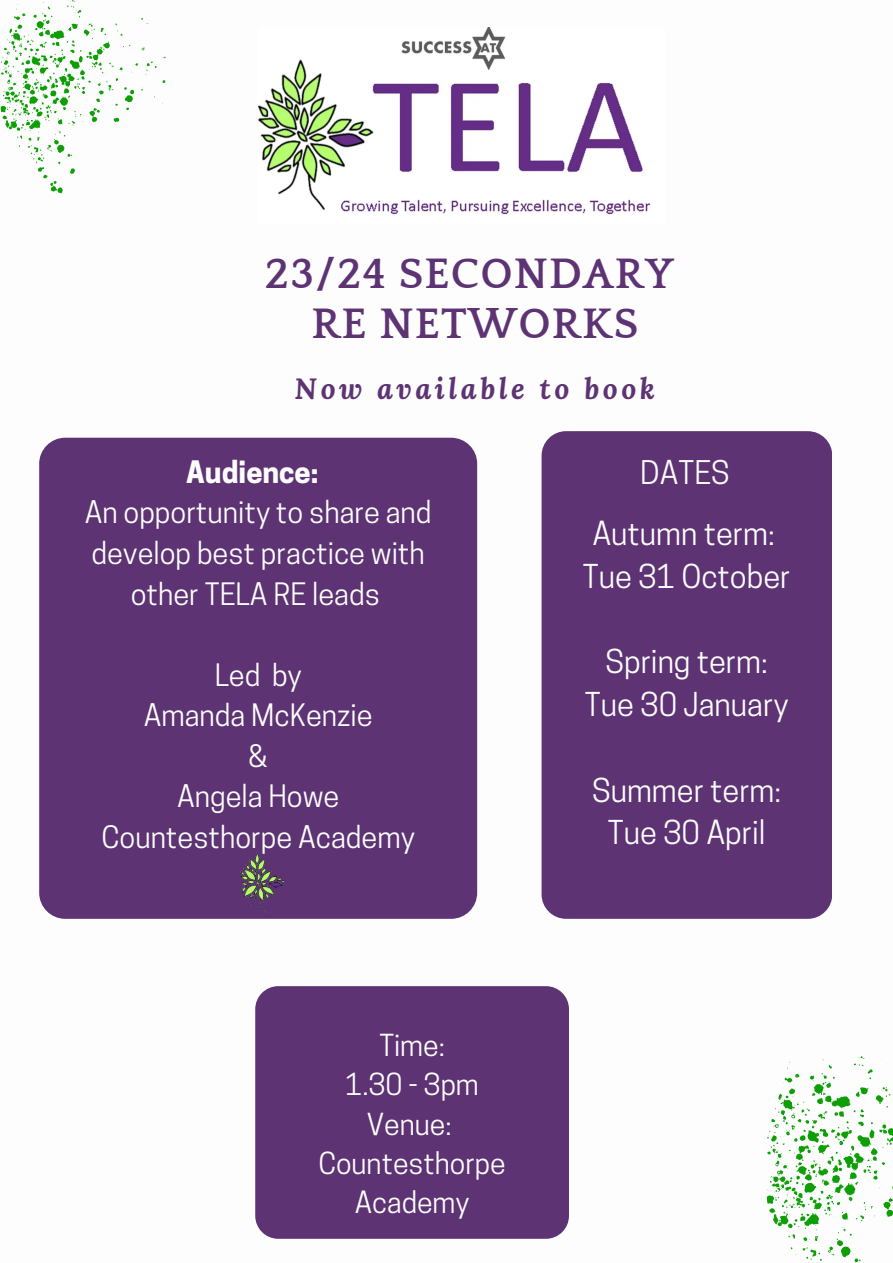
<style>
.page{position:relative;width:893px;height:1263px;background:#fff}
.page>*{position:absolute;margin:0;border:0;box-sizing:border-box;transform-origin:0 0}
.t1{font:700 43.8px "Quattrocento";letter-spacing:.025em;color:#5d3374}
.t2{font:30.9px "Cooper Hewitt";color:#fdfdfd}
.t3{font:30.67px "Cooper Hewitt";color:#fdfdfd}
.t4{font:italic 700 29.17px "Lora";letter-spacing:.12em;color:#5d3374}
.t5{font:29.03px/40.5px "Cooper Hewitt";color:#fdfdfd;text-align:center}
.t6{font:700 29.03px "Cooper Hewitt";color:#fdfdfd}
.t7{font:28.5px/39.4px "Cooper Hewitt";color:#fdfdfd;text-align:center}
</style>
<div class="page">
<svg style="left:0;top:0;width:166px;height:194px"></svg>
<div style="left:39px;top:438px;width:438px;height:481px;background:#5d3374;border-radius:26px"></div>
<div style="left:255px;top:986px;width:314px;height:253px;background:#5d3374;border-radius:23px"></div>
<div style="left:541px;top:431px;width:291px;height:488px;background:#5d3374;border-radius:24px"></div>
<svg style="left:766px;top:1056px;width:127px;height:207px"></svg>
<img style="left:240px;top:852px;width:43px;height:61px">
<img style="left:258px;top:28px;width:393px;height:187px">
<p class="t1" style="left:264px;top:251px;width:410px">23/24 SECONDARY</p>
<p class="t1" style="left:311px;top:301px;width:328px">RE NETWORKS</p>
<p class="t4" style="left:295px;top:369px;width:362px">Now available to book</p>
<p class="t6" style="left:186px;top:461px;width:134px">Audience:</p>
<p class="t5" style="left:85px;top:496px;width:348px">An opportunity to share and develop best practice with other TELA RE leads</p>
<p class="t5" style="left:215px;top:658px;width:88px">Led by</p>
<p class="t5" style="left:144px;top:698px;width:230px">Amanda McKenzie</p>
<p class="t5" style="left:249px;top:739px;width:21px">&amp;</p>
<p class="t5" style="left:177px;top:780px;width:164px">Angela Howe</p>
<p class="t5" style="left:102px;top:820px;width:315px">Countesthorpe Academy</p>
<p class="t7" style="left:379px;top:1029px;width:67px">Time:</p>
<p class="t7" style="left:345px;top:1068px;width:135px">1.30 - 3pm</p>
<p class="t7" style="left:367px;top:1108px;width:86px">Venue:</p>
<p class="t7" style="left:318px;top:1147px;width:189px">Countesthorpe<br>Academy</p>
<p class="t3" style="left:640px;top:461px;width:91px">DATES</p>
<p class="t2" style="left:592px;top:522px;width:184px">Autumn term:</p>
<p class="t2" style="left:583px;top:564px;width:209px">Tue 31 October</p>
<p class="t2" style="left:605px;top:650px;width:164px">Spring term:</p>
<p class="t2" style="left:585px;top:693px;width:205px">Tue 30 January</p>
<p class="t2" style="left:592px;top:778px;width:191px">Summer term:</p>
<p class="t2" style="left:608px;top:821px;width:159px">Tue 30 April</p>
</div>
